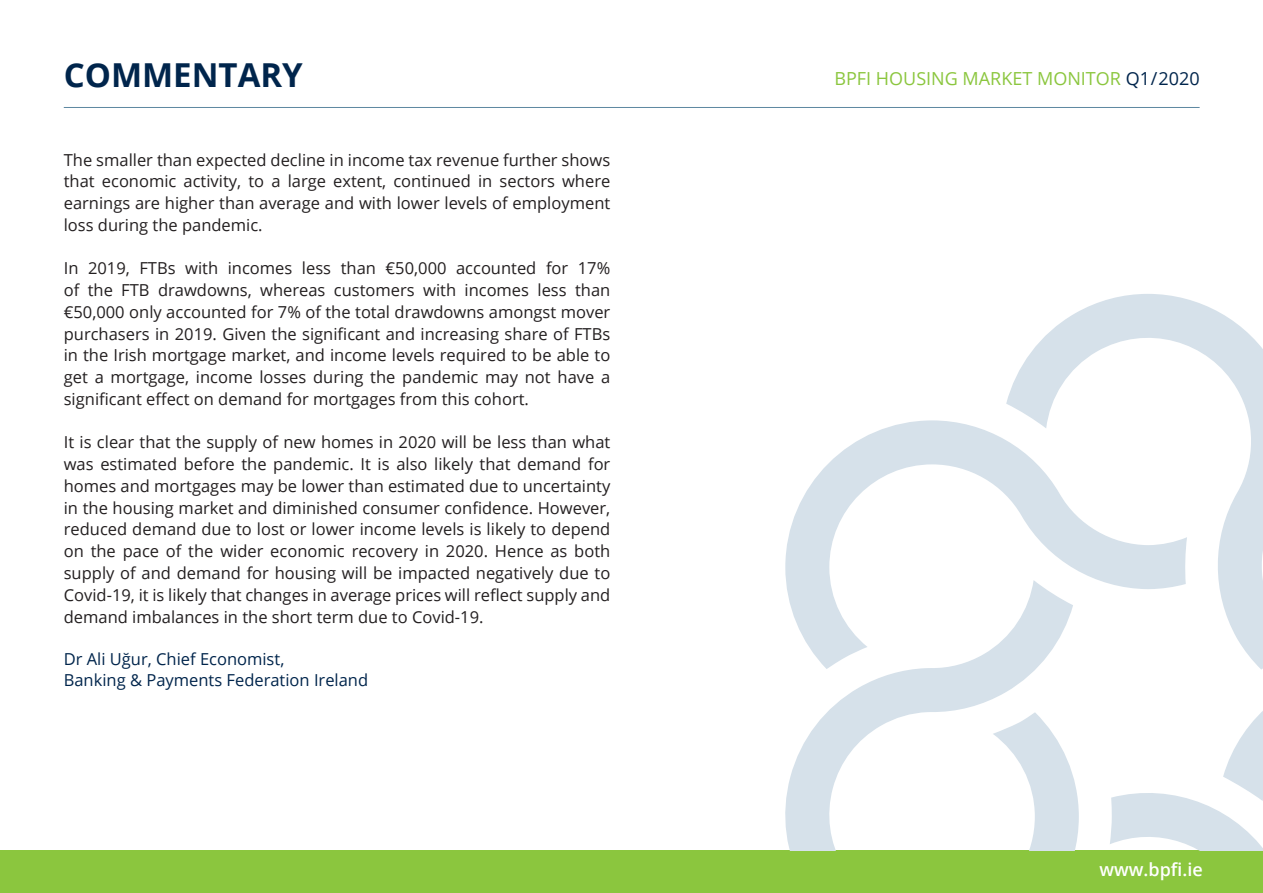
<style>
.page{position:relative;width:1263px;height:893px;background:#fff}
.page>*{position:absolute;margin:0;border:0;box-sizing:border-box;transform-origin:0 0}
.t1{font:700 33px "Open Sans";color:#00254c}
.t2{font:18px "Open Sans";color:#8bc63e}
.t3{font:600 18px "Open Sans";color:#fff}
.t4{font:16.5px/21.8px "Open Sans";color:#231f20;text-align:justify}
.t5{font:16.5px "Open Sans";color:#00254c}
.s1{color:#00254c}
</style>
<div class="page">
<div style="left:0;top:850px;width:1263px;height:43px;background:#8bc63e"></div>
<hr style="left:64px;top:107px;width:1135px;height:1px;background:#5c87a1">
<svg style="left:785px;top:420px;width:208px;height:160px"></svg>
<svg style="left:785px;top:580px;width:208px;height:270px"></svg>
<svg style="left:1006px;top:294px;width:257px;height:126px"></svg>
<svg style="left:993px;top:420px;width:270px;height:430px"></svg>
<p class="t1" style="left:64px;top:51px;width:241px">COMMENTARY</p>
<p class="t2" style="left:834px;top:66px;width:367px">BPFI HOUSING MARKET MONITOR <span class="s1">Q1/2020</span></p>
<p class="t4" style="left:64px;top:148px;width:548px">The smaller than expected decline in income tax revenue further shows that economic activity, to a large extent, continued in sectors where earnings are higher than average and with lower levels of employment loss during the pandemic.</p>
<p class="t4" style="left:64px;top:257px;width:548px">In 2019, FTBs with incomes less than €50,000 accounted for 17% of the FTB drawdowns, whereas customers with incomes less than €50,000 only accounted for 7% of the total drawdowns amongst mover purchasers in 2019. Given the significant and increasing share of FTBs in the Irish mortgage market, and income levels required to be able to get a mortgage, income losses during the pandemic may not have a significant effect on demand for mortgages from this cohort.</p>
<p class="t4" style="left:64px;top:431px;width:548px">It is clear that the supply of new homes in 2020 will be less than what was estimated before the pandemic. It is also likely that demand for homes and mortgages may be lower than estimated due to uncertainty in the housing market and diminished consumer confidence. However, reduced demand due to lost or lower income levels is likely to depend on the pace of the wider economic recovery in 2020. Hence as both supply of and demand for housing will be impacted negatively due to Covid-19, it is likely that changes in average prices will reflect supply and demand imbalances in the short term due to Covid-19.</p>
<p class="t5" style="left:64px;top:647px;width:222px">Dr Ali Uğur, Chief Economist,</p>
<p class="t5" style="left:64px;top:668px;width:306px">Banking &amp; Payments Federation Ireland</p>
<p class="t3" style="left:1099px;top:857px;width:105px">www.bpfi.ie</p>
</div>
